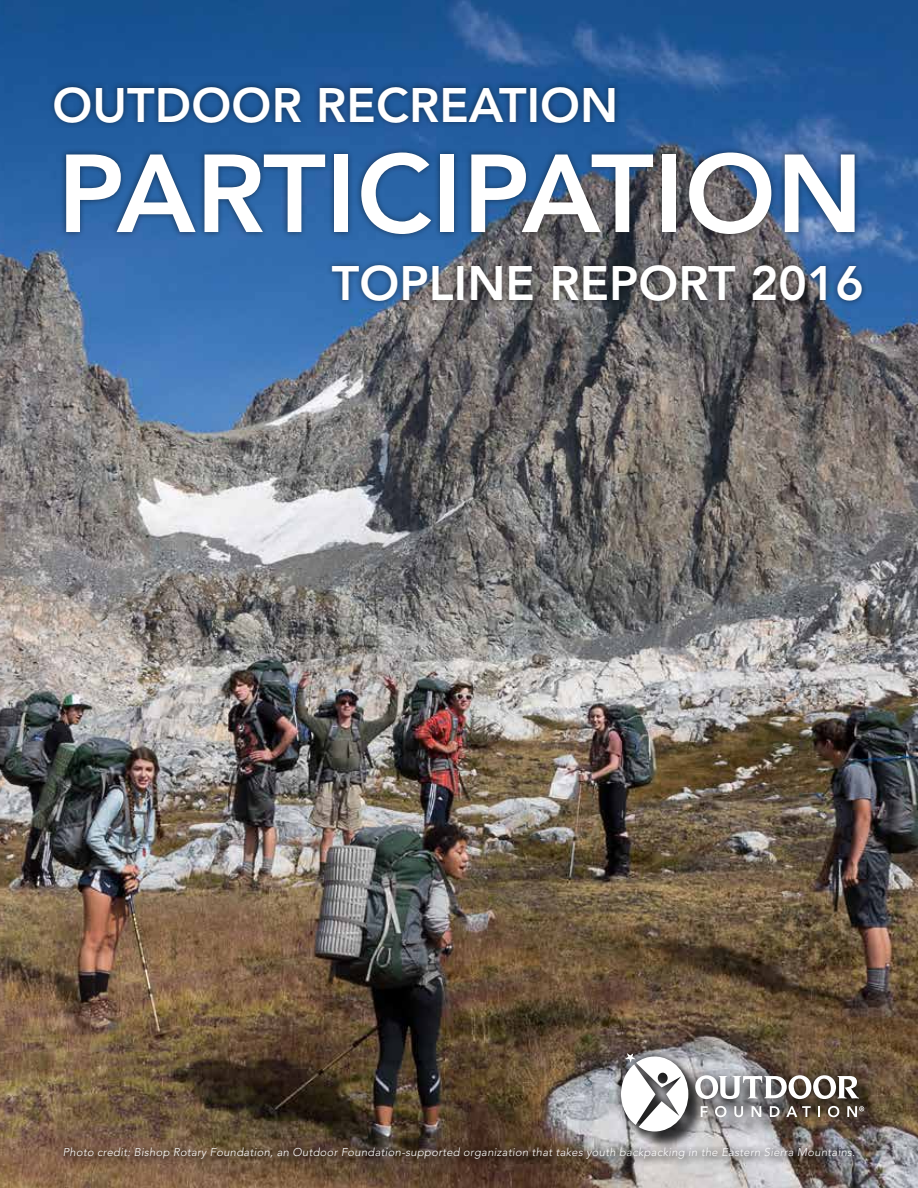
<style>
.page{position:relative;width:918px;height:1188px;background:#fff}
.page>*{position:absolute;margin:0;border:0;box-sizing:border-box;transform-origin:0 0}
.t1{font:800 109.5px "Avenir LT Std";color:#fff}
.t2{font:800 48px "Avenir LT Std";color:#fff}
.t3{font:italic 300 11.25px "Avenir LT Std";letter-spacing:.025em;color:#fff}
</style>
<div class="page">
<img style="left:0;top:0;width:918px;height:1188px">
<div style="left:60px;top:146px;width:801px;height:94px;background:#000;opacity:.5"></div>
<div style="left:326px;top:259px;width:542px;height:48px;background:#000;opacity:.5"></div>
<div style="left:624px;top:1056px;width:258px;height:94px;background:#000;opacity:.75"></div>
<div style="left:612px;top:1045px;width:261px;height:96px;background:#000;opacity:.75"></div>
<svg style="left:695px;top:1075px;width:164px;height:24px"></svg>
<svg style="left:701px;top:1106px;width:7px;height:11px"></svg>
<svg style="left:715px;top:1106px;width:11px;height:11px"></svg>
<svg style="left:734px;top:1106px;width:9px;height:11px"></svg>
<svg style="left:752px;top:1106px;width:9px;height:11px"></svg>
<svg style="left:770px;top:1106px;width:10px;height:11px"></svg>
<svg style="left:786px;top:1106px;width:25px;height:11px"></svg>
<svg style="left:818px;top:1106px;width:2px;height:11px"></svg>
<svg style="left:828px;top:1106px;width:11px;height:11px"></svg>
<svg style="left:847px;top:1106px;width:17px;height:11px"></svg>
<svg style="left:621px;top:1053px;width:67px;height:79px"></svg>
<div style="left:48px;top:81px;width:573px;height:48px;background:#000;opacity:.5"></div>
<div style="left:58px;top:1143px;width:805px;height:26px;background:#000;opacity:.27"></div>
<svg style="left:58px;top:1141px;width:805px;height:27px;background:#726256"></svg>
<h2 class="t2" style="left:52px;top:77px;width:568px">OUTDOOR RECREATION</h2>
<h1 class="t1" style="left:58px;top:129px;width:807px">PARTICIPATION</h1>
<h2 class="t2" style="left:332px;top:255px;width:534px">TOPLINE REPORT 2016</h2>
<p class="t3" style="left:63px;top:1146px;width:794px">Photo credit: Bishop Rotary Foundation, an Outdoor Foundation-supported organization that takes youth backpacking in the Eastern Sierra Mountains.</p>
</div>
